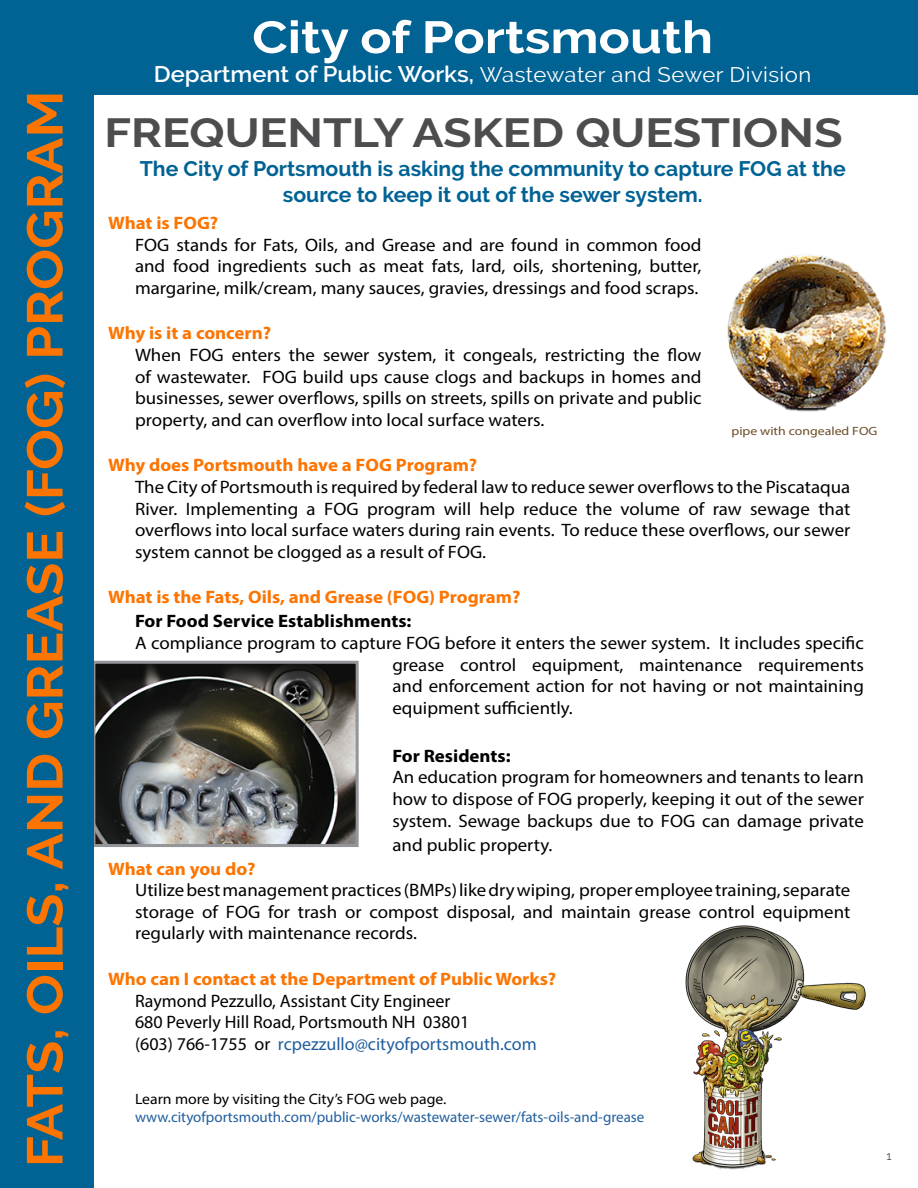
<style>
.page{position:relative;width:918px;height:1188px;background:#fff}
.page>*{position:absolute;margin:0;border:0;box-sizing:border-box;transform-origin:0 0}
.t1{font:700 50.25px "Raleway";color:#fd7400;scale:1.08 1}
.t2{font:700 45px "Raleway";color:#fff;scale:1.15 1}
.t3{font:700 40.5px "Raleway";color:#4d4d4f;scale:1.15 1}
.t4{font:700 21px/25.2px "Raleway";color:#016294;text-align:center}
.t5{font:21px "Raleway";letter-spacing:.02em;color:#fff;scale:1.05 1}
.t6{font:18px/21.6px "Myriad Pro";color:#000;text-align:justify;scale:1.05 1}
.t7{font:700 18px "Myriad Pro";color:#fd7400;scale:1.05 1}
.t8{font:18px/21.6px "Myriad Pro";color:#000}
.t9{font:700 18px "Myriad Pro";color:#000;scale:1.05 1}
.t10{font:15px "Myriad Pro";color:#215e9e}
.t11{font:15px "Myriad Pro";color:#000;scale:1.05 1}
.t12{font:12px "Myriad Pro";color:#6d4d26;scale:1.15 1}
.t13{font:12px "Raleway";color:#4d4d4f}
.s1{font-weight:600;font-size:22.5px}
.s2{color:#215e9e}
</style>
<div class="page">
<img style="left:96px;top:665px;width:259px;height:178px">
<div style="left:92px;top:661px;width:267px;height:186px;border:3px solid #939598"></div>
<div style="left:0;top:0;width:918px;height:94px;background:#016294"></div>
<div style="left:0;top:0;width:93px;height:1188px;background:#016294"></div>
<img style="left:685px;top:925px;width:181px;height:245px">
<img style="left:722px;top:244px;width:175px;height:175px;border-radius:88px">
<h1 class="t1" style="left:16px;top:1167px;width:998px;rotate:-90deg">FATS, OILS, AND GREASE (FOG) PROGRAM</h1>
<h2 class="t2" style="left:252px;top:12px;width:402px">City of Portsmouth</h2>
<p class="t5" style="left:154px;top:62px;width:628px"><span class="s1">Department of Public Works,</span> Wastewater and Sewer Division</p>
<h3 class="t3" style="left:105px;top:109px;width:643px">FREQUENTLY ASKED QUESTIONS</h3>
<p class="t4" style="left:140px;top:157px;width:707px">The City of Portsmouth is asking the community to capture FOG at the source to keep it out of the sewer system.</p>
<p class="t7" style="left:108px;top:211px;width:107px">What is FOG?</p>
<p class="t6" style="left:135px;top:233px;width:541px">FOG stands for Fats, Oils, and Grease and are found in common food and food ingredients such as meat fats, lard, oils, shortening, butter, margarine, milk/cream, many sauces, gravies, dressings and food scraps.</p>
<p class="t7" style="left:108px;top:322px;width:157px">Why is it a concern?</p>
<p class="t6" style="left:135px;top:344px;width:541px">When FOG enters the sewer system, it congeals, restricting the flow of wastewater. FOG build ups cause clogs and backups in homes and businesses, sewer overflows, spills on streets, spills on private and public property, and can overflow into local surface waters.</p>
<p class="t7" style="left:108px;top:454px;width:353px">Why does Portsmouth have a FOG Program?</p>
<p class="t6" style="left:135px;top:476px;width:683px">The City of Portsmouth is required by federal law to reduce sewer overflows to the Piscataqua River. Implementing a FOG program will help reduce the volume of raw sewage that overflows into local surface waters during rain events. To reduce these overflows, our sewer system cannot be clogged as a result of FOG.</p>
<p class="t7" style="left:108px;top:586px;width:394px">What is the Fats, Oils, and Grease (FOG) Program?</p>
<p class="t9" style="left:135px;top:610px;width:265px">For Food Service Establishments:</p>
<p class="t6" style="left:392px;top:632px;width:451px;text-indent:-257px">A compliance program to capture FOG before it enters the sewer system. It includes specific grease control equipment, maintenance requirements and enforcement action for not having or not maintaining equipment sufficiently.</p>
<p class="t9" style="left:392px;top:744px;width:114px">For Residents:</p>
<p class="t6" style="left:392px;top:766px;width:451px">An education program for homeowners and tenants to learn how to dispose of FOG properly, keeping it out of the sewer system. Sewage backups due to FOG can damage private</p>
<p class="t6" style="left:392px;top:833px;width:154px">and public property.</p>
<p class="t7" style="left:108px;top:857px;width:142px">What can you do?</p>
<p class="t6" style="left:135px;top:879px;width:683px">Utilize best management practices (BMPs) like dry wiping, proper employee training, separate storage of FOG for trash or compost disposal, and maintain grease control equipment regularly with maintenance records.</p>
<p class="t7" style="left:108px;top:967px;width:428px">Who can I contact at the Department of Public Works?</p>
<p class="t8" style="left:135px;top:989px;width:403px">Raymond Pezzullo, Assistant City Engineer<br>680 Peverly Hill Road, Portsmouth NH 03801<br>(603) 766-1755 or <span class="s2">rcpezzullo@cityofportsmouth.com</span></p>
<p class="t11" style="left:135px;top:1089px;width:298px">Learn more by visiting the City’s FOG web page.</p>
<p class="t10" style="left:135px;top:1107px;width:511px">www.cityofportsmouth.com/public-works/wastewater-sewer/fats-oils-and-grease</p>
<p class="t12" style="left:731px;top:423px;width:128px">pipe with congealed FOG</p>
<p class="t13" style="left:886px;top:1149px;width:7px">1</p>
</div>
